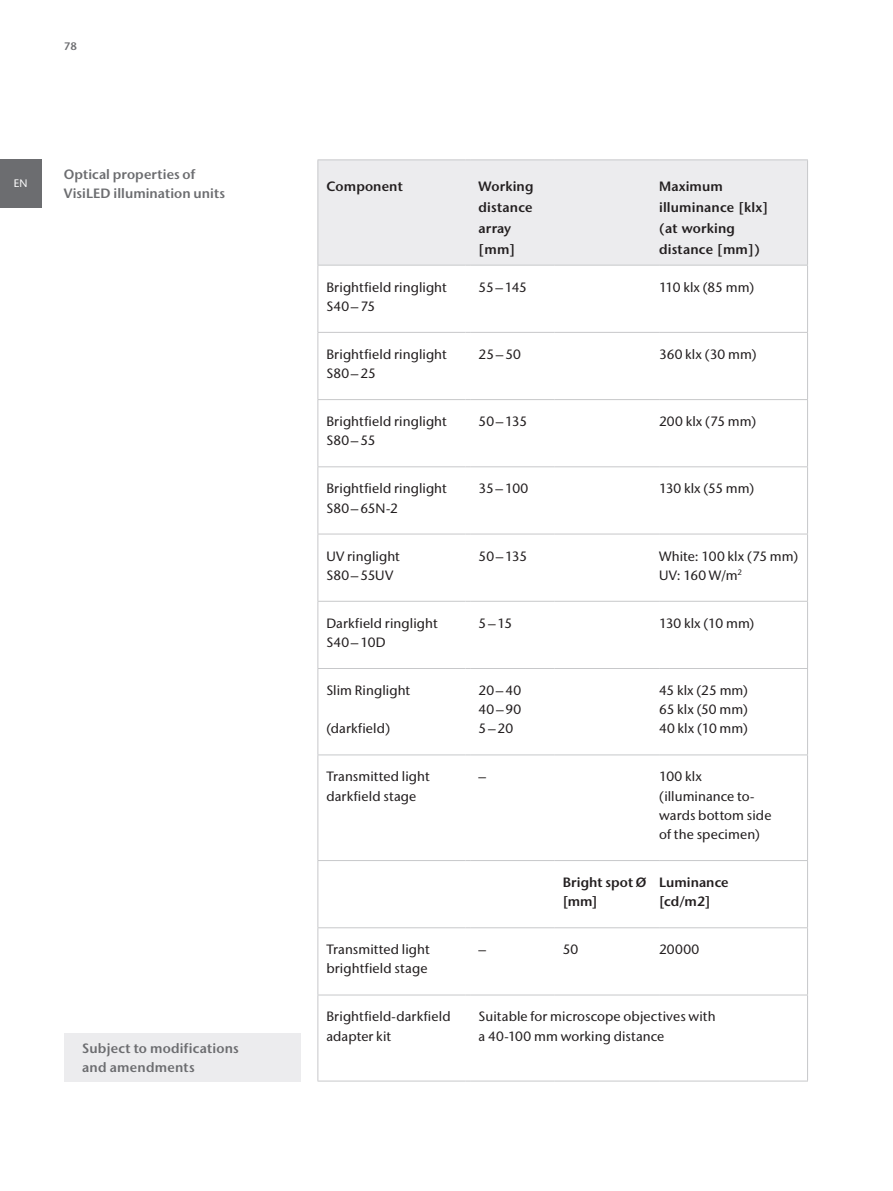
<style>
.page{position:relative;width:893px;height:1191px;background:#fff}
.page>*{position:absolute;margin:0;border:0;box-sizing:border-box;transform-origin:0 0}
.t1{font:500 13.5px/19.2px "Stone Sans IIITC Std";letter-spacing:.01em;color:#231f20}
.t2{font:600 13.5px/21px "Stone Sans IIITC Std";letter-spacing:.01em;color:#231f20}
.t3{font:600 13.5px/19.2px "Stone Sans IIITC Std";letter-spacing:.01em;color:#6c6d70}
.t4{font:500 10.8px "Stone Sans IIITC Std";color:#fff}
.t5{font:600 10.8px "Stone Sans IIITC Std";color:#6c6d70}
</style>
<div class="page">
<div style="left:0;top:159px;width:41px;height:48px;background:#6c6d70"></div>
<div style="left:318px;top:160px;width:489px;height:105px;background:#ececee"></div>
<hr style="left:317px;top:332px;width:149px;height:1px;background:#c7c8ca">
<hr style="left:317px;top:399px;width:149px;height:1px;background:#c7c8ca">
<hr style="left:470px;top:399px;width:84px;height:1px;background:#c7c8ca">
<hr style="left:554px;top:399px;width:105px;height:1px;background:#c7c8ca">
<hr style="left:659px;top:399px;width:149px;height:1px;background:#c7c8ca">
<hr style="left:317px;top:466px;width:149px;height:1px;background:#c7c8ca">
<hr style="left:470px;top:466px;width:84px;height:1px;background:#c7c8ca">
<hr style="left:554px;top:466px;width:105px;height:1px;background:#c7c8ca">
<hr style="left:659px;top:466px;width:149px;height:1px;background:#c7c8ca">
<hr style="left:317px;top:533px;width:149px;height:1px;background:#c7c8ca">
<hr style="left:470px;top:533px;width:84px;height:1px;background:#c7c8ca">
<hr style="left:554px;top:533px;width:105px;height:1px;background:#c7c8ca">
<hr style="left:659px;top:533px;width:149px;height:1px;background:#c7c8ca">
<hr style="left:317px;top:601px;width:149px;height:1px;background:#c7c8ca">
<hr style="left:470px;top:601px;width:84px;height:1px;background:#c7c8ca">
<hr style="left:554px;top:601px;width:105px;height:1px;background:#c7c8ca">
<hr style="left:659px;top:601px;width:149px;height:1px;background:#c7c8ca">
<hr style="left:317px;top:668px;width:149px;height:1px;background:#c7c8ca">
<hr style="left:470px;top:668px;width:84px;height:1px;background:#c7c8ca">
<hr style="left:554px;top:668px;width:105px;height:1px;background:#c7c8ca">
<hr style="left:659px;top:668px;width:149px;height:1px;background:#c7c8ca">
<hr style="left:317px;top:754px;width:149px;height:1px;background:#c7c8ca">
<hr style="left:470px;top:754px;width:84px;height:1px;background:#c7c8ca">
<hr style="left:554px;top:754px;width:105px;height:1px;background:#c7c8ca">
<hr style="left:659px;top:754px;width:149px;height:1px;background:#c7c8ca">
<hr style="left:317px;top:860px;width:149px;height:1px;background:#c7c8ca">
<hr style="left:470px;top:860px;width:84px;height:1px;background:#c7c8ca">
<hr style="left:554px;top:860px;width:105px;height:1px;background:#c7c8ca">
<hr style="left:659px;top:860px;width:149px;height:1px;background:#c7c8ca">
<hr style="left:317px;top:927px;width:149px;height:1px;background:#c7c8ca">
<hr style="left:470px;top:927px;width:84px;height:1px;background:#c7c8ca">
<hr style="left:554px;top:927px;width:105px;height:1px;background:#c7c8ca">
<hr style="left:659px;top:927px;width:149px;height:1px;background:#c7c8ca">
<hr style="left:317px;top:994px;width:149px;height:1px;background:#c7c8ca">
<hr style="left:470px;top:994px;width:84px;height:1px;background:#c7c8ca">
<hr style="left:554px;top:994px;width:105px;height:1px;background:#c7c8ca">
<hr style="left:659px;top:994px;width:149px;height:1px;background:#c7c8ca">
<hr style="left:317px;top:1080px;width:149px;height:1px;background:#c7c8ca">
<hr style="left:470px;top:1080px;width:84px;height:1px;background:#c7c8ca">
<hr style="left:554px;top:1080px;width:105px;height:1px;background:#c7c8ca">
<hr style="left:659px;top:1080px;width:149px;height:1px;background:#c7c8ca">
<hr style="left:317px;top:265px;width:1px;height:67px;background:#c7c8ca">
<hr style="left:317px;top:333px;width:1px;height:66px;background:#c7c8ca">
<hr style="left:470px;top:332px;width:84px;height:1px;background:#c7c8ca">
<hr style="left:554px;top:332px;width:105px;height:1px;background:#c7c8ca">
<hr style="left:659px;top:332px;width:149px;height:1px;background:#c7c8ca">
<hr style="left:317px;top:400px;width:1px;height:66px;background:#c7c8ca">
<hr style="left:317px;top:467px;width:1px;height:66px;background:#c7c8ca">
<hr style="left:317px;top:534px;width:1px;height:67px;background:#c7c8ca">
<hr style="left:317px;top:601px;width:1px;height:67px;background:#c7c8ca">
<hr style="left:317px;top:669px;width:1px;height:85px;background:#c7c8ca">
<hr style="left:317px;top:755px;width:1px;height:105px;background:#c7c8ca">
<hr style="left:317px;top:861px;width:1px;height:66px;background:#c7c8ca">
<hr style="left:317px;top:928px;width:1px;height:66px;background:#c7c8ca">
<hr style="left:317px;top:995px;width:1px;height:85px;background:#c7c8ca">
<hr style="left:317px;top:159px;width:149px;height:1px;background:#c7c8ca">
<hr style="left:317px;top:160px;width:1px;height:105px;background:#c7c8ca">
<hr style="left:470px;top:159px;width:84px;height:1px;background:#c7c8ca">
<hr style="left:554px;top:159px;width:105px;height:1px;background:#c7c8ca">
<hr style="left:659px;top:159px;width:149px;height:1px;background:#c7c8ca">
<hr style="left:317px;top:265px;width:149px;height:1px;background:#c7c8ca">
<hr style="left:470px;top:265px;width:84px;height:1px;background:#c7c8ca">
<hr style="left:554px;top:265px;width:105px;height:1px;background:#c7c8ca">
<hr style="left:659px;top:265px;width:149px;height:1px;background:#c7c8ca">
<hr style="left:807px;top:160px;width:1px;height:105px;background:#c7c8ca">
<hr style="left:807px;top:265px;width:1px;height:67px;background:#c7c8ca">
<hr style="left:807px;top:333px;width:1px;height:66px;background:#c7c8ca">
<hr style="left:807px;top:400px;width:1px;height:66px;background:#c7c8ca">
<hr style="left:807px;top:467px;width:1px;height:66px;background:#c7c8ca">
<hr style="left:807px;top:534px;width:1px;height:67px;background:#c7c8ca">
<hr style="left:807px;top:601px;width:1px;height:67px;background:#c7c8ca">
<hr style="left:807px;top:669px;width:1px;height:85px;background:#c7c8ca">
<hr style="left:807px;top:755px;width:1px;height:105px;background:#c7c8ca">
<hr style="left:807px;top:861px;width:1px;height:66px;background:#c7c8ca">
<hr style="left:807px;top:928px;width:1px;height:66px;background:#c7c8ca">
<hr style="left:807px;top:995px;width:1px;height:85px;background:#c7c8ca">
<div style="left:64px;top:1033px;width:236px;height:48px;background:#ececee"></div>
<p class="t5" style="left:64px;top:40px;width:15px">78</p>
<p class="t4" style="left:14px;top:177px;width:15px">EN</p>
<p class="t3" style="left:64px;top:164px;width:163px">Optical properties of<br>VisiLED illumination units</p>
<p class="t3" style="left:82px;top:1038px;width:158px">Subject to modifications and amendments</p>
<p class="t2" style="left:326px;top:175px;width:78px">Component</p>
<p class="t2" style="left:479px;top:175px;width:56px">Working distance array [mm]</p>
<p class="t2" style="left:659px;top:175px;width:111px">Maximum illuminance [klx] (at working distance [mm])</p>
<p class="t1" style="left:326px;top:277px;width:122px">Brightfield ringlight<br>S40–75</p>
<p class="t1" style="left:479px;top:277px;width:50px">55–145</p>
<p class="t1" style="left:659px;top:277px;width:97px">110 klx (85 mm)</p>
<p class="t1" style="left:326px;top:344px;width:122px">Brightfield ringlight<br>S80–25</p>
<p class="t1" style="left:479px;top:344px;width:44px">25–50</p>
<p class="t1" style="left:659px;top:344px;width:99px">360 klx (30 mm)</p>
<p class="t1" style="left:326px;top:412px;width:122px">Brightfield ringlight<br>S80–55</p>
<p class="t1" style="left:479px;top:412px;width:50px">50–135</p>
<p class="t1" style="left:659px;top:412px;width:99px">200 klx (75 mm)</p>
<p class="t1" style="left:326px;top:479px;width:122px">Brightfield ringlight<br>S80–65N-2</p>
<p class="t1" style="left:479px;top:479px;width:51px">35–100</p>
<p class="t1" style="left:659px;top:479px;width:97px">130 klx (55 mm)</p>
<p class="t1" style="left:326px;top:546px;width:75px">UV ringlight<br>S80–55UV</p>
<p class="t1" style="left:479px;top:546px;width:50px">50–135</p>
<p class="t1" style="left:659px;top:546px;width:141px">White: 100 klx (75 mm)<br>UV: 160 W/m<sup>2</sup></p>
<p class="t1" style="left:326px;top:613px;width:113px">Darkfield ringlight<br>S40–10D</p>
<p class="t1" style="left:479px;top:613px;width:35px">5–15</p>
<p class="t1" style="left:659px;top:613px;width:97px">130 klx (10 mm)</p>
<p class="t1" style="left:326px;top:680px;width:85px">Slim Ringlight</p>
<p class="t1" style="left:326px;top:719px;width:65px">(darkfield)</p>
<p class="t1" style="left:479px;top:680px;width:44px;text-align:justify">20–40<br>40–90<br>5–20</p>
<p class="t1" style="left:659px;top:680px;width:90px;text-align:justify">45 klx (25 mm)<br>65 klx (50 mm)<br>40 klx (10 mm)</p>
<p class="t1" style="left:326px;top:767px;width:105px">Transmitted light darkfield stage</p>
<p class="t1" style="left:479px;top:767px;width:9px">–</p>
<p class="t1" style="left:659px;top:767px;width:114px">100 klx (illuminance to&shy;wards bottom side of the specimen)</p>
<p class="t2" style="left:563px;top:872px;width:85px;line-height:19.2px">Bright spot Ø [mm]</p>
<p class="t2" style="left:659px;top:872px;width:71px;line-height:19.2px">Luminance [cd/m2]</p>
<p class="t1" style="left:326px;top:940px;width:105px">Transmitted light brightfield stage</p>
<p class="t1" style="left:479px;top:940px;width:9px">–</p>
<p class="t1" style="left:563px;top:940px;width:17px">50</p>
<p class="t1" style="left:659px;top:940px;width:42px">20000</p>
<p class="t1" style="left:326px;top:1007px;width:126px">Brightfield-darkfield adapter kit</p>
<p class="t1" style="left:479px;top:1007px;width:239px">Suitable for microscope objectives with a 40-100 mm working distance</p>
</div>
